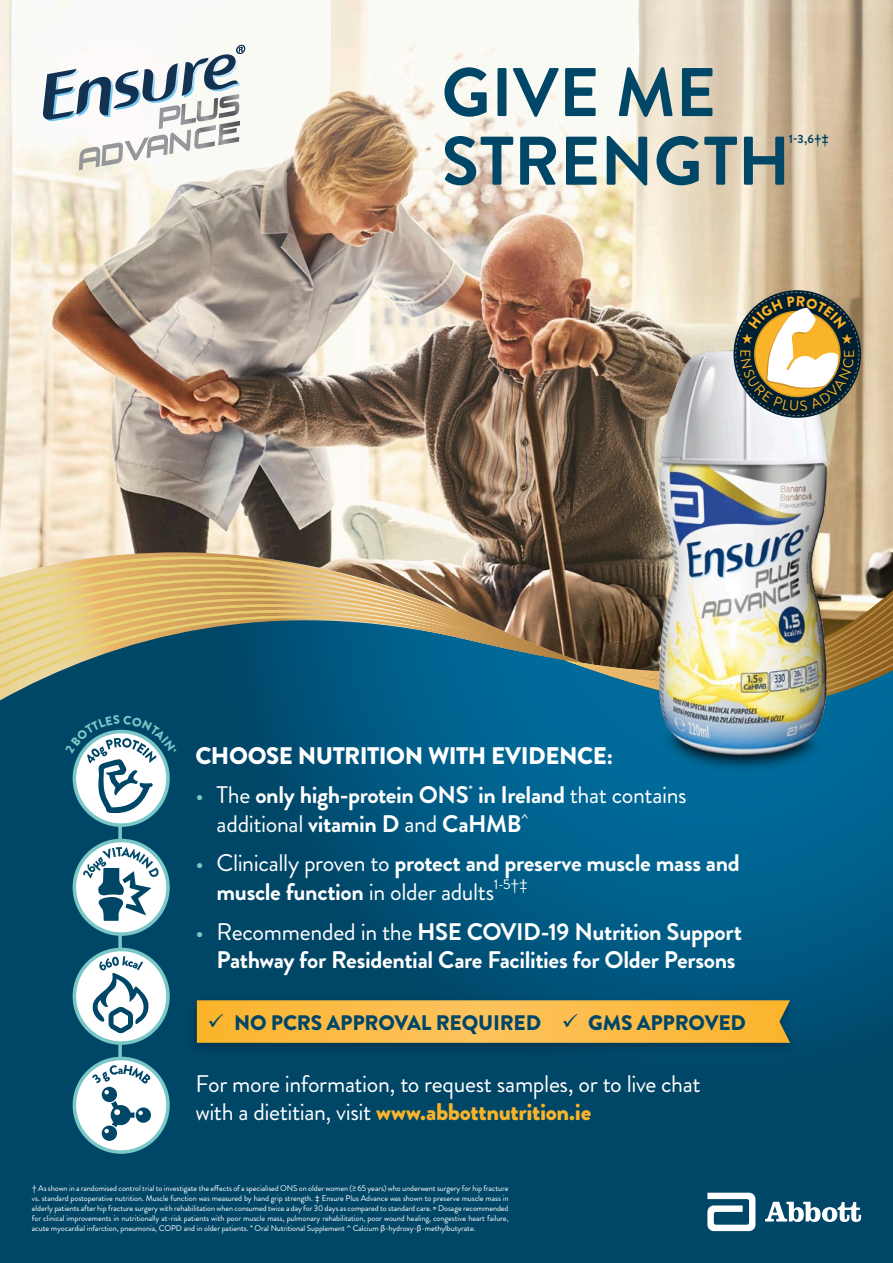
<style>
.page{position:relative;width:893px;height:1263px;background:#fff}
.page>*{position:absolute;margin:0;border:0;box-sizing:border-box;transform-origin:0 0}
.t1{font:700 68.55px "Brandon Grotesque";letter-spacing:.005em;color:#004667}
.t2{font:700 24px/28.8px "Brandon Grotesque";letter-spacing:-.015em;color:#fff}
.t3{font:24px/28.8px "Brandon Grotesque";letter-spacing:-.015em;color:#fff}
.t4{font:900 24px "Brandon Grotesque";letter-spacing:-.02em;color:#fff}
.t5{font:900 21px "Brandon Grotesque";letter-spacing:-.01em;color:#004667}
.t6{font:13.95px "Brandon Grotesque";color:#fff}
.t7{font:700 12px "Brandon Grotesque";color:#004667}
.t8{font:8.25px/9.9px "Brandon Grotesque";letter-spacing:-.01em;color:#fff;text-align:justify}
.s1{font-weight:400;color:#7ac7c7}
.s2{font-weight:400}
.s3{font-weight:900;color:#fab42a}
.s4{font-family:"Myriad Pro"}
</style>
<div class="page">
<img style="left:0;top:0;width:893px;height:426px">
<svg style="left:0;top:813px;width:893px;height:450px;background:#004c6f"></svg>
<img style="left:0;top:426px;width:563px;height:155px">
<svg style="left:0;top:581px;width:563px;height:6px;background:#c09f68"></svg>
<svg style="left:118px;top:827px;width:4px;height:230px"></svg>
<svg style="left:74px;top:840px;width:94px;height:94px"></svg>
<div style="left:73px;top:839px;width:97px;height:97px;border:4px solid #7ac7c7;border-radius:50%"></div>
<svg style="left:74px;top:1058px;width:94px;height:94px"></svg>
<div style="left:73px;top:1057px;width:97px;height:97px;border:4px solid #7ac7c7;border-radius:50%"></div>
<svg style="left:92px;top:1065px;width:59px;height:76px"></svg>
<svg style="left:74px;top:949px;width:94px;height:94px"></svg>
<div style="left:73px;top:948px;width:97px;height:97px;border:4px solid #7ac7c7;border-radius:50%"></div>
<svg style="left:92px;top:956px;width:57px;height:77px"></svg>
<svg style="left:74px;top:731px;width:94px;height:94px"></svg>
<svg style="left:83px;top:847px;width:76px;height:74px"></svg>
<svg style="left:707px;top:1193px;width:48px;height:38px"></svg>
<svg style="left:765px;top:1202px;width:96px;height:20px"></svg>
<svg style="left:43px;top:44px;width:202px;height:122px"></svg>
<img style="left:563px;top:304px;width:330px;height:283px">
<svg style="left:733px;top:290px;width:128px;height:128px"></svg>
<div style="left:188px;top:995px;width:610px;height:61px;background:#000;opacity:.25"></div>
<svg style="left:197px;top:1000px;width:593px;height:43px;background:#f7b945"></svg>
<img style="left:0;top:587px;width:893px;height:226px">
<svg style="left:740px;top:296px;width:114px;height:115px"></svg>
<p class="t1" style="left:442px;top:45px;width:276px">GIVE ME</p>
<p class="t1" style="left:442px;top:113px;width:350px">STRENGTH</p>
<p class="t7" style="left:789px;top:130px;width:42px">1-3,6†‡</p>
<p class="t4" style="left:195px;top:738px;width:419px">CHOOSE NUTRITION WITH EVIDENCE:</p>
<p class="t2" style="left:217px;top:781px;width:472px;text-indent:-21px"><span class="s1">•</span> <span class="s2">The</span> only high-protein ONS<sup>*</sup> in Ireland <span class="s2">that contains additional</span> vitamin D <span class="s2">and</span> CaHMB<sup>^</sup></p>
<p class="t2" style="left:217px;top:849px;width:525px;text-indent:-21px"><span class="s1">•</span> <span class="s2">Clinically proven to</span> protect and preserve muscle mass and muscle function <span class="s2">in older adults</span></p>
<p class="t6" style="left:494px;top:875px;width:36px">1-5†‡</p>
<p class="t2" style="left:195px;top:917px;width:548px;text-align:right"><span class="s1">•</span> <span class="s2">Recommended in the</span> HSE COVID-19 Nutrition Support<br>Pathway for Residential Care Facilities for Older Persons</p>
<p class="t5" style="left:234px;top:1007px;width:309px">NO PCRS APPROVAL REQUIRED</p>
<p class="t5" style="left:588px;top:1007px;width:159px">GMS APPROVED</p>
<p class="t3" style="left:195px;top:1069px;width:507px">For more information, to request samples, or to live chat with a dietitian, visit <span class="s3">www.abbottnutrition.ie</span></p>
<p class="t8" style="left:32px;top:1184px;width:478px">† As shown in a randomised control trial to investigate the effects of a specialised ONS on older women (≥ 65 years) who underwent surgery for hip fracture vs. standard postoperative nutrition. Muscle function was measured by hand grip strength. ‡ Ensure Plus Advance was shown to preserve muscle mass in elderly patients after hip fracture surgery with rehabilitation when consumed twice a day for 30 days as compared to standard care. ¤ Dosage recommended for clinical improvements in nutritionally at-risk patients with poor muscle mass, pulmonary rehabilitation, poor wound healing, congestive heart failure, acute myocardial infarction, pneumonia, COPD and in older patients. * Oral Nutritional Supplement ^ Calcium <span class="s4">β</span>-hydroxy-<span class="s4">β</span>-methylbutyrate.</p>
</div>
